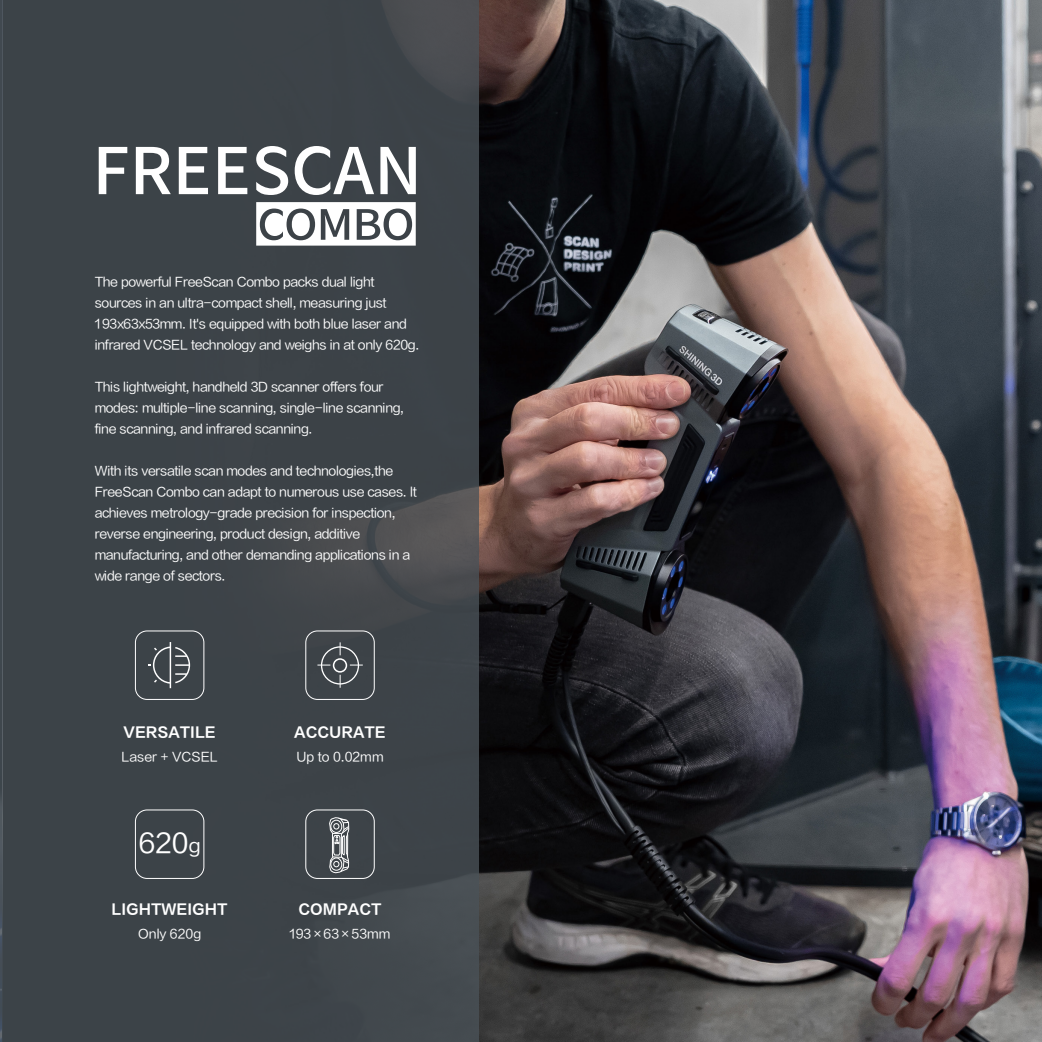
<style>
.page{position:relative;width:1042px;height:1042px;background:#fff}
.page>*{position:absolute;margin:0;border:0;box-sizing:border-box;transform-origin:0 0}
.t1{font:26.07px "FZLTHJW GB1 0";color:#fff}
.t2{font:14px "FZLTCHJW GB1 0";color:#fff}
.t3{font:12.25px/21px "FZLTHJW GB1 0";letter-spacing:-.03em;color:#fff}
.t4{font:12.25px "FZLTHJW GB1 0";color:#fff}
.s1{font-size:18.72px}
</style>
<div class="page">
<img style="left:478px;top:0;width:563px;height:1042px">
<div style="left:0;top:0;width:478px;height:1042px;background:#3c4348"></div>
<svg style="left:99px;top:147px;width:28px;height:47px"></svg>
<svg style="left:136px;top:147px;width:35px;height:47px"></svg>
<svg style="left:179px;top:147px;width:29px;height:47px"></svg>
<svg style="left:218px;top:147px;width:29px;height:47px"></svg>
<svg style="left:295px;top:146px;width:79px;height:49px"></svg>
<svg style="left:380px;top:147px;width:36px;height:47px"></svg>
<svg style="left:256px;top:146px;width:32px;height:49px"></svg>
<svg style="left:256px;top:202px;width:160px;height:44px"></svg>
<div style="left:292px;top:213px;width:18px;height:23px;background:#fff;border-radius:50%"></div>
<div style="left:389px;top:213px;width:18px;height:23px;background:#fff;border-radius:50%"></div>
<div style="left:135px;top:810px;width:69px;height:68px;border:1px solid #fff;border-radius:12px"></div>
<div style="left:306px;top:631px;width:68px;height:68px;border:1px solid #fff;border-radius:12px"></div>
<div style="left:135px;top:631px;width:69px;height:68px;border:1px solid #fff;border-radius:12px"></div>
<svg style="left:148px;top:642px;width:42px;height:46px"></svg>
<div style="left:306px;top:810px;width:68px;height:68px;border:1px solid #fff;border-radius:12px"></div>
<svg style="left:317px;top:516px;width:46px;height:363px"></svg>
<hr style="left:1041px;top:0;width:1px;height:1042px;background:#5f5f5f">
<p class="t3" style="left:95px;top:272px;width:326px">The powerful FreeScan Combo packs dual light sources in an ultra-compact shell, measuring just 193x63x53mm. It's equipped with both blue laser and infrared VCSEL technology and weighs in at only 620g.</p>
<p class="t3" style="left:95px;top:377px;width:311px">This lightweight, handheld 3D scanner offers four modes: multiple-line scanning, single-line scanning, fine scanning, and infrared scanning.</p>
<p class="t3" style="left:95px;top:461px;width:324px">With its versatile scan modes and technologies,the FreeScan Combo can adapt to numerous use cases. lt achieves metrology-grade precision for inspection, reverse engineering, product design, additive manufacturing, and other demanding applications in a wide range of sectors.</p>
<p class="t2" style="left:124px;top:725px;width:94px">VERSATILE</p>
<p class="t4" style="left:121px;top:750px;width:98px">Laser + VCSEL</p>
<h1 class="t1" style="left:139px;top:829px;width:63px">620<span class="s1">g</span></h1>
<p class="t2" style="left:112px;top:901px;width:117px">LIGHTWEIGHT</p>
<p class="t4" style="left:138px;top:927px;width:65px">Only 620g</p>
<p class="t2" style="left:294px;top:725px;width:93px">ACCURATE</p>
<p class="t3" style="left:296px;top:746px;width:89px">Up to 0.02mm</p>
<p class="t2" style="left:298px;top:901px;width:85px">COMPACT</p>
<p class="t4" style="left:290px;top:927px;width:102px">193×63×53mm</p>
</div>
